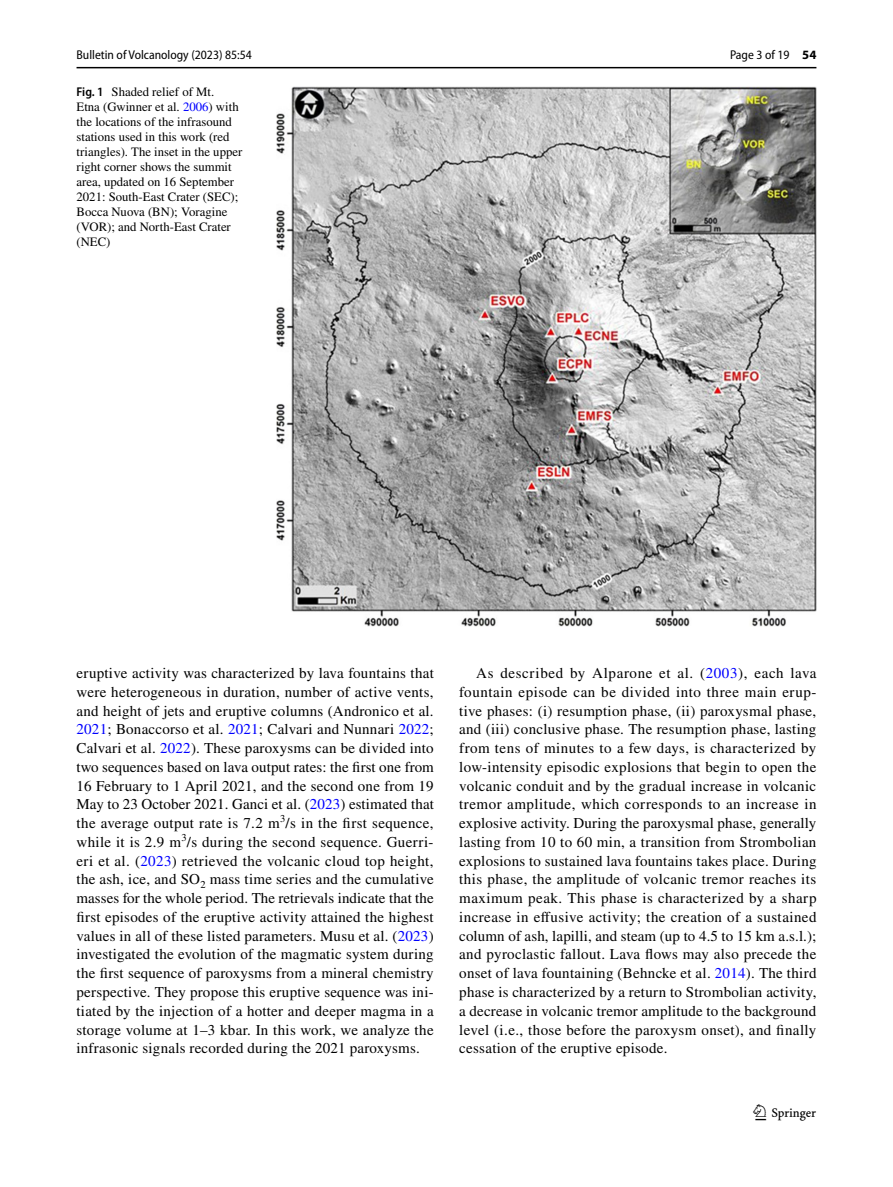
<style>
.page{position:relative;width:893px;height:1187px;background:#fff}
.page>*{position:absolute;margin:0;border:0;box-sizing:border-box;transform-origin:0 0}
.t1{font:22.5px "Springnew Regular 3";color:#000}
.t2{font:15px/18.8px "STIX";letter-spacing:.015em;color:#000;text-align:justify}
.t3{font:12.75px/15px "STIX";color:#000}
.t4{font:semi-condensed 12.75px "Myriad Pro";color:#000}
.s1{font-family:"Myriad Pro";font-weight:600;font-stretch:semi-condensed}
.s2{color:#00f}
.s3{font-weight:700;font-stretch:normal}
</style>
<div class="page">
<hr style="left:77px;top:67px;width:739px;height:1px;background:#000">
<img style="left:276px;top:87px;width:540px;height:539px">
<p class="t4" style="left:77px;top:48px;width:177px">Bulletin of Volcanology (2023) 85:54</p>
<p class="t3" style="left:77px;top:85px;width:167px"><span class="s1">Fig. 1</span> Shaded relief of Mt.<br>Etna (Gwinner et al. <span class="s2">2006</span>) with the locations of the infrasound stations used in this work (red triangles). The inset in the upper right corner shows the summit area, updated on 16 September<br>2021: South-East Crater (SEC);<br>Bocca Nuova (BN); Voragine (VOR); and North-East Crater (NEC)</p>
<p class="t4" style="left:730px;top:48px;width:88px">Page 3 of 19 <span class="s3">54</span></p>
<p class="t2" style="left:77px;top:664px;width:359px">eruptive activity was characterized by lava fountains that were heterogeneous in duration, number of active vents, and height of jets and eruptive columns (Andronico et al.<br><span class="s2">2021</span>; Bonaccorso et al. <span class="s2">2021</span>; Calvari and Nunnari <span class="s2">2022</span>; Calvari et al. <span class="s2">2022</span>). These paroxysms can be divided into two sequences based on lava output rates: the first one from 16 February to 1 April 2021, and the second one from 19<br>May to 23 October 2021. Ganci et al. (<span class="s2">2023</span>) estimated that the average output rate is 7.2 m<sup>3</sup>/s in the first sequence, while it is 2.9 m<sup>3</sup>/s during the second sequence. Guerri&shy;eri et al. (<span class="s2">2023</span>) retrieved the volcanic cloud top height, the ash, ice, and SO<sub>2</sub> mass time series and the cumulative masses for the whole period. The retrievals indicate that the first episodes of the eruptive activity attained the highest values in all of these listed parameters. Musu et al. (<span class="s2">2023</span>) investigated the evolution of the magmatic system during the first sequence of paroxysms from a mineral chemistry perspective. They propose this eruptive sequence was ini&shy;tiated by the injection of a hotter and deeper magma in a storage volume at 1–3 kbar. In this work, we analyze the infrasonic signals recorded during the 2021 paroxysms.</p>
<p class="t2" style="left:459px;top:664px;width:359px;text-indent:17px">As described by Alparone et al. (<span class="s2">2003</span>), each lava fountain episode can be divided into three main erup&shy;tive phases: (i) resumption phase, (ii) paroxysmal phase, and (iii) conclusive phase. The resumption phase, lasting from tens of minutes to a few days, is characterized by low-intensity episodic explosions that begin to open the volcanic conduit and by the gradual increase in volcanic tremor amplitude, which corresponds to an increase in explosive activity. During the paroxysmal phase, generally lasting from 10 to 60 min, a transition from Strombolian explosions to sustained lava fountains takes place. During this phase, the amplitude of volcanic tremor reaches its maximum peak. This phase is characterized by a sharp increase in effusive activity; the creation of a sustained column of ash, lapilli, and steam (up to 4.5 to 15 km a.s.l.); and pyroclastic fallout. Lava flows may also precede the onset of lava fountaining (Behncke et al. <span class="s2">2014</span>). The third phase is characterized by a return to Strombolian activity, a decrease in volcanic tremor amplitude to the background level (i.e., those before the paroxysm onset), and finally cessation of the eruptive episode.</p>
<h1 class="t1" style="left:755px;top:1104px;width:62px">1 3</h1>
</div>
